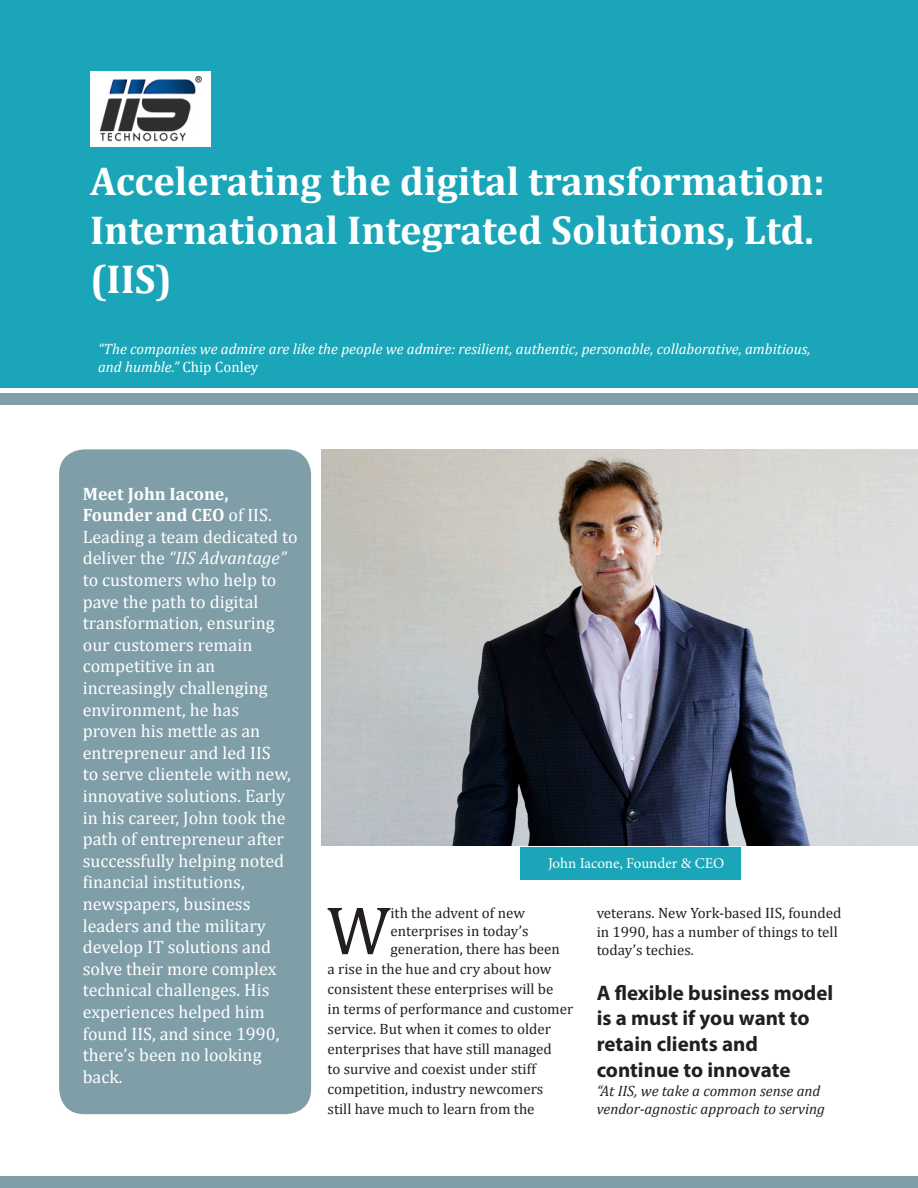
<style>
.page{position:relative;width:918px;height:1188px;background:#fff}
.page>*{position:absolute;margin:0;border:0;box-sizing:border-box;transform-origin:0 0}
.t1{font:69px "Cambria";color:#231f20}
.t2{font:700 40.5px/48.6px "Cambria";color:#fff}
.t3{font:700 21px "Myriad Pro";color:#231f20}
.t4{font:18px/21.6px "Cambria";color:#fff}
.t5{font:700 18px "Cambria";color:#fff}
.t6{font:15px/20.1px "Cambria";color:#231f20}
.t7{font:italic 15px/18px "Cambria";color:#fff}
.t8{font:italic 15px/18.6px "Cambria";color:#231f20}
.t9{font:15px "Minion Pro";color:#fff}
.s1{font-style:normal}
.s2{font-weight:700}
.s3{font-style:italic}
</style>
<div class="page">
<div style="left:59px;top:449px;width:252px;height:665px;background:#7f9ea8;border-radius:25px"></div>
<div style="left:0;top:0;width:918px;height:387px;background:#1aa6b8"></div>
<div style="left:520px;top:847px;width:221px;height:33px;background:#1aa6b8"></div>
<img style="left:322px;top:449px;width:596px;height:397px">
<div style="left:0;top:1176px;width:918px;height:12px;background:#7f9ea8"></div>
<img style="left:90px;top:72px;width:120px;height:74px">
<div style="left:0;top:393px;width:918px;height:12px;background:#7f9ea8"></div>
<p class="t2" style="left:90px;top:156px;width:736px">Accelerating the digital transformation:<br>International Integrated Solutions, Ltd. (IIS)</p>
<p class="t7" style="left:98px;top:339px;width:714px">“The companies we admire are like the people we admire: resilient, authentic, personable, collaborative, ambitious, and humble.” <span class="s1">Chip Conley</span></p>
<p class="t5" style="left:83px;top:481px;width:147px">Meet John Iacone,</p>
<p class="t4" style="left:83px;top:504px;width:216px"><span class="s2">Founder and CEO</span> of IIS.<br>Leading a team dedicated to deliver the <span class="s3">“IIS Advantage” </span>to customers who help to pave the path to digital transformation, ensuring our customers remain</p>
<p class="t4" style="left:83px;top:655px;width:134px">competitive in an</p>
<p class="t4" style="left:83px;top:677px;width:186px">increasingly challenging</p>
<p class="t4" style="left:83px;top:699px;width:158px">environment, he has</p>
<p class="t4" style="left:83px;top:720px;width:179px">proven his mettle as an</p>
<p class="t4" style="left:83px;top:742px;width:190px">entrepreneur and led IIS</p>
<p class="t4" style="left:83px;top:763px;width:209px">to serve clientele with new, innovative solutions. Early in his career, John took the path of entrepreneur after successfully helping noted financial institutions,</p>
<p class="t4" style="left:83px;top:893px;width:169px">newspapers, business</p>
<p class="t4" style="left:83px;top:915px;width:185px">leaders and the military</p>
<p class="t4" style="left:83px;top:936px;width:195px">develop IT solutions and solve their more complex technical challenges. His</p>
<p class="t4" style="left:83px;top:1001px;width:198px">experiences helped him found IIS, and since 1990, there’s been no looking back.</p>
<p class="t9" style="left:548px;top:853px;width:178px">John Iacone, Founder &amp; CEO</p>
<p class="t1" style="left:327px;top:890px;width:65px">W</p>
<p class="t6" style="left:390px;top:903px;width:136px">ith the advent of new</p>
<p class="t6" style="left:390px;top:921px;width:140px">enterprises in today’s</p>
<p class="t6" style="left:390px;top:939px;width:171px">generation, there has been</p>
<p class="t6" style="left:328px;top:959px;width:225px">a rise in the hue and cry about how</p>
<p class="t6" style="left:328px;top:979px;width:227px">consistent these enterprises will be</p>
<p class="t6" style="left:328px;top:999px;width:247px">in terms of performance and customer service. But when it comes to older enterprises that have still managed</p>
<p class="t6" style="left:328px;top:1059px;width:210px">to survive and coexist under stiff</p>
<p class="t6" style="left:328px;top:1079px;width:217px">competition, industry newcomers</p>
<p class="t6" style="left:328px;top:1099px;width:209px">still have much to learn from the</p>
<p class="t6" style="left:597px;top:903px;width:246px;line-height:18.6px">veterans. New York-based IIS, founded in 1990, has a number of things to tell today’s techies.</p>
<p class="t3" style="left:597px;top:979px;width:238px">A flexible business model</p>
<p class="t3" style="left:597px;top:1005px;width:214px">is a must if you want to</p>
<p class="t3" style="left:597px;top:1030px;width:163px">retain clients and</p>
<p class="t3" style="left:597px;top:1056px;width:195px">continue to innovate</p>
<p class="t8" style="left:597px;top:1081px;width:230px">“At IIS, we take a common sense and vendor-agnostic approach to serving</p>
</div>
